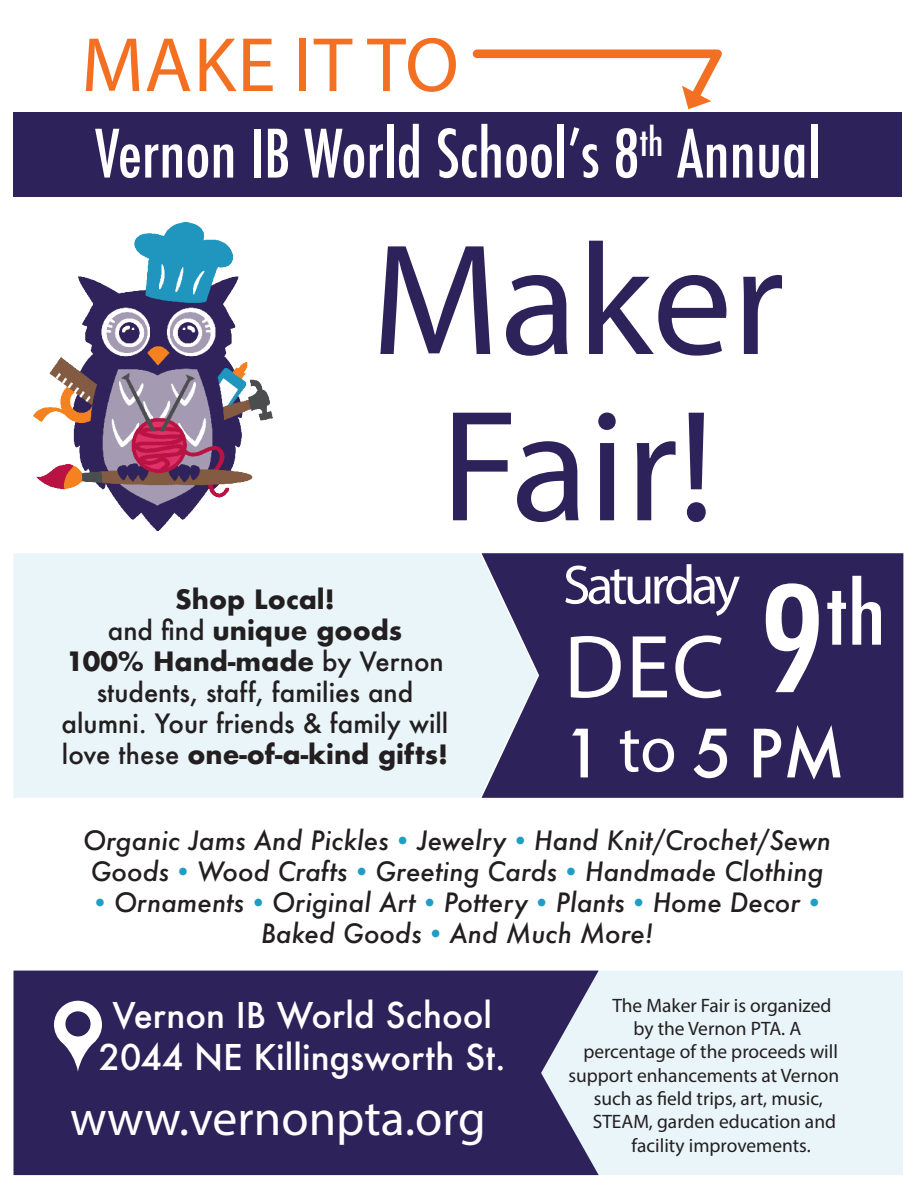
<style>
.page{position:relative;width:918px;height:1188px;background:#fff}
.page>*{position:absolute;margin:0;border:0;box-sizing:border-box;transform-origin:0 0}
.t1{font:159.6px/166.4px "Myriad Pro";color:#2d225a;text-align:center}
.t2{font:90.3px "Myriad Pro";color:#fff}
.t3{font:500 condensed 83.1px "Futura";color:#fff;scale:1.15 1}
.t4{font:77.7px "Myriad Pro";letter-spacing:.02em;color:#f37023}
.t5{font:500 condensed 64.8px "Futura";color:#fff}
.t6{font:500 64.65px "Futura";color:#fff}
.t7{font:55.5px "Myriad Pro";letter-spacing:-.07em;color:#fff}
.t8{font:49.65px "Myriad Pro";color:#fff}
.t9{font:500 34.5px "Futura";color:#fff}
.t10{font:italic 500 25.95px/31px "Futura";color:#231f20}
.t11{font:500 25.95px/31px "Futura";color:#231f20;text-align:center}
.t12{font:700 25.95px "Futura";color:#231f20}
.t13{font:19.35px "Myriad Pro";color:#231f20}
.s1{font-weight:500}
.s2{font-weight:700}
.s3{font-size:142.5px}
.s4{font-family:"Myriad Pro";font-weight:400;font-size:66.3px}
.s5{color:#209dc4}
</style>
<div class="page">
<div style="left:599px;top:971px;width:304px;height:204px;background:#e9f5f9"></div>
<div style="left:13px;top:971px;width:586px;height:204px;background:#2d225a"></div>
<div style="left:14px;top:553px;width:468px;height:245px;background:#e9f5f9"></div>
<svg style="left:482px;top:553px;width:421px;height:245px;background:#3a3064"></svg>
<div style="left:14px;top:113px;width:888px;height:84px;background:#2d225a"></div>
<img style="left:34px;top:222px;width:238px;height:308px">
<svg style="left:54px;top:1000px;width:48px;height:72px"></svg>
<div style="left:65px;top:1011px;width:26px;height:25px;background:#2d225a;border-radius:50%"></div>
<svg style="left:472px;top:49px;width:250px;height:61px"></svg>
<p class="t4" style="left:81px;top:17px;width:379px">MAKE IT TO</p>
<p class="t5" style="left:95px;top:112px;width:727px">Vernon IB World School’s 8<sup>th</sup> Annual</p>
<p class="t1" style="left:371px;top:215px;width:415px">Maker<br>Fair!</p>
<p class="t12" style="left:175px;top:580px;width:161px">Shop Local!</p>
<p class="t12" style="left:108px;top:611px;width:296px"><span class="s1">and find</span> unique goods</p>
<p class="t11" style="left:66px;top:645px;width:379px"><span class="s2">100% Hand-made</span> by Vernon students, staff, families and</p>
<p class="t11" style="left:62px;top:707px;width:388px;text-align:left">alumni. Your friends &amp; family will love these <span class="s2">one-of-a-kind gifts!</span></p>
<p class="t7" style="left:563px;top:551px;width:179px">Saturday</p>
<p class="t3" style="left:758px;top:561px;width:113px"><span class="s3">9</span>th</p>
<p class="t2" style="left:564px;top:611px;width:162px">DEC</p>
<p class="t6" style="left:563px;top:709px;width:284px">1 <span class="s4">to</span> 5 PM</p>
<p class="t10" style="left:83px;top:824px;width:749px">Organic Jams And Pickles <span class="s5">•</span> Jewelry <span class="s5">•</span> Hand Knit/Crochet/Sewn<br>Goods <span class="s5">•</span> Wood Crafts <span class="s5">•</span> Greeting Cards <span class="s5">•</span> Handmade Clothing</p>
<p class="t10" style="left:94px;top:886px;width:728px;text-align:center"><span class="s5">•</span> Ornaments <span class="s5">•</span> Original Art <span class="s5">•</span> Pottery <span class="s5">•</span> Plants <span class="s5">•</span> Home Decor <span class="s5">•<br></span>Baked Goods <span class="s5">•</span> And Much More!</p>
<p class="t9" style="left:113px;top:992px;width:381px">Vernon IB World School</p>
<p class="t9" style="left:99px;top:1033px;width:409px">2044 NE Killingsworth St.</p>
<p class="t8" style="left:70px;top:1088px;width:417px">www.vernonpta.org</p>
<p class="t13" style="left:612px;top:993px;width:221px">The Maker Fair is organized</p>
<p class="t13" style="left:634px;top:1017px;width:169px">by the Vernon PTA. A</p>
<p class="t13" style="left:583px;top:1040px;width:256px">percentage of the proceeds will</p>
<p class="t13" style="left:568px;top:1063px;width:272px">support enhancements at Vernon</p>
<p class="t13" style="left:594px;top:1087px;width:231px">such as field trips, art, music,</p>
<p class="t13" style="left:593px;top:1110px;width:245px">STEAM, garden education and</p>
<p class="t13" style="left:632px;top:1133px;width:181px">facility improvements.</p>
</div>
